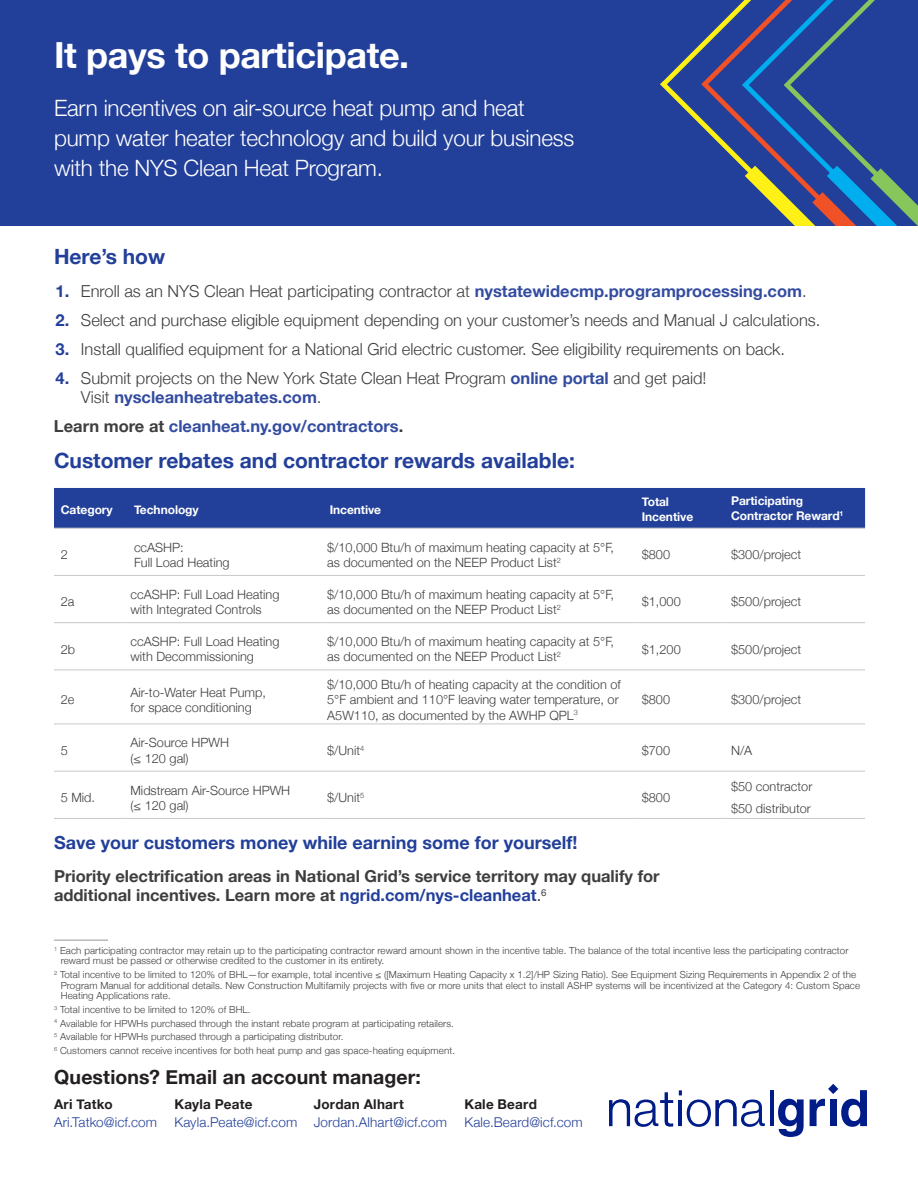
<style>
.page{position:relative;width:918px;height:1188px;background:#fff}
.page>*{position:absolute;margin:0;border:0;box-sizing:border-box;transform-origin:0 0}
.t1{font:700 36px "Helvetica Neue";letter-spacing:-.01em;color:#fff}
.t2{font:300 22.5px/30px "Helvetica Neue";letter-spacing:-.01em;color:#fff}
.t3{font:700 21px "Helvetica Neue";color:#223f99}
.t4{font:700 19.5px "Helvetica Neue";letter-spacing:.005em;color:#231f20}
.t5{font:700 18px "Helvetica Neue";color:#223f99}
.t6{font:300 16.5px/19.5px "Helvetica Neue";color:#3e3e3f}
.t7{font:700 16.5px/19.5px "Helvetica Neue";color:#3e3e3f}
.t8{font:700 16.5px "Helvetica Neue";color:#334ca0}
.t9{font:300 13.5px "Helvetica Neue";letter-spacing:.01em;color:#223f99}
.t10{font:700 13.5px "Helvetica Neue";letter-spacing:.02em;color:#231f20}
.t11{font:300 12.75px/15.3px "Helvetica Neue";color:#3e3e3f}
.t12{font:700 12px/15px "Helvetica Neue";letter-spacing:-.005em;color:#fff}
.t13{font:300 9.75px/10.5px "Helvetica Neue";letter-spacing:.01em;color:#3e3e3f}
.s1{font-weight:700;color:#223f99}
.s2{font-weight:700;color:#334ca0}
.s3{color:#3e3e3f}
.s4{color:#223f99}
.s5{font-weight:400}
</style>
<div class="page">
<div style="left:0;top:0;width:918px;height:226px;background:#223f99"></div>
<div style="left:54px;top:488px;width:811px;height:40px;background:#223f99"></div>
<hr style="left:54px;top:528px;width:73px;height:1px;background:#c7c8ca">
<hr style="left:127px;top:528px;width:196px;height:1px;background:#c7c8ca">
<hr style="left:323px;top:528px;width:312px;height:1px;background:#c7c8ca">
<hr style="left:635px;top:528px;width:89px;height:1px;background:#c7c8ca">
<hr style="left:724px;top:528px;width:141px;height:1px;background:#c7c8ca">
<hr style="left:54px;top:575px;width:73px;height:1px;background:#c7c8ca">
<hr style="left:127px;top:575px;width:196px;height:1px;background:#c7c8ca">
<hr style="left:323px;top:575px;width:312px;height:1px;background:#c7c8ca">
<hr style="left:635px;top:575px;width:89px;height:1px;background:#c7c8ca">
<hr style="left:724px;top:575px;width:141px;height:1px;background:#c7c8ca">
<hr style="left:54px;top:622px;width:73px;height:1px;background:#c7c8ca">
<hr style="left:127px;top:622px;width:196px;height:1px;background:#c7c8ca">
<hr style="left:323px;top:622px;width:312px;height:1px;background:#c7c8ca">
<hr style="left:635px;top:622px;width:89px;height:1px;background:#c7c8ca">
<hr style="left:724px;top:622px;width:141px;height:1px;background:#c7c8ca">
<hr style="left:54px;top:670px;width:73px;height:1px;background:#c7c8ca">
<hr style="left:127px;top:670px;width:196px;height:1px;background:#c7c8ca">
<hr style="left:323px;top:670px;width:312px;height:1px;background:#c7c8ca">
<hr style="left:635px;top:670px;width:89px;height:1px;background:#c7c8ca">
<hr style="left:724px;top:670px;width:141px;height:1px;background:#c7c8ca">
<hr style="left:54px;top:724px;width:73px;height:1px;background:#c7c8ca">
<hr style="left:127px;top:724px;width:196px;height:1px;background:#c7c8ca">
<hr style="left:323px;top:724px;width:312px;height:1px;background:#c7c8ca">
<hr style="left:635px;top:724px;width:89px;height:1px;background:#c7c8ca">
<hr style="left:724px;top:724px;width:141px;height:1px;background:#c7c8ca">
<hr style="left:54px;top:771px;width:73px;height:1px;background:#c7c8ca">
<hr style="left:127px;top:771px;width:196px;height:1px;background:#c7c8ca">
<hr style="left:323px;top:771px;width:312px;height:1px;background:#c7c8ca">
<hr style="left:635px;top:771px;width:89px;height:1px;background:#c7c8ca">
<hr style="left:724px;top:771px;width:141px;height:1px;background:#c7c8ca">
<hr style="left:54px;top:818px;width:73px;height:1px;background:#c7c8ca">
<hr style="left:127px;top:818px;width:196px;height:1px;background:#c7c8ca">
<hr style="left:323px;top:818px;width:312px;height:1px;background:#c7c8ca">
<hr style="left:635px;top:818px;width:89px;height:1px;background:#c7c8ca">
<hr style="left:724px;top:818px;width:141px;height:1px;background:#c7c8ca">
<hr style="left:54px;top:940px;width:54px;height:1px;background:#939598">
<svg style="left:660px;top:0;width:258px;height:226px"></svg>
<svg style="left:778px;top:1099px;width:26px;height:38px"></svg>
<svg style="left:810px;top:1084px;width:57px;height:43px"></svg>
<svg style="left:609px;top:1093px;width:64px;height:34px"></svg>
<svg style="left:679px;top:1090px;width:86px;height:37px"></svg>
<hr style="left:770px;top:1090px;width:3px;height:36px;background:#001c88">
<h1 class="t1" style="left:54px;top:33px;width:357px">It pays to participate.</h1>
<h2 class="t2" style="left:54px;top:92px;width:522px">Earn incentives on air-source heat pump and heat pump water heater technology and build your business with the NYS Clean Heat Program.</h2>
<h3 class="t3" style="left:54px;top:243px;width:113px">Here’s how</h3>
<h3 class="t6" style="left:56px;top:280px;width:753px"><span class="s1">1.</span> Enroll as an NYS Clean Heat participating contractor at <span class="s2">nystatewidecmp.programprocessing.com</span>.</h3>
<h3 class="t6" style="left:56px;top:309px;width:766px"><span class="s1">2.</span> Select and purchase eligible equipment depending on your customer’s needs and Manual J calculations.</h3>
<h3 class="t6" style="left:56px;top:338px;width:731px"><span class="s1">3.</span> Install qualified equipment for a National Grid electric customer. See eligibility requirements on back.</h3>
<h3 class="t6" style="left:81px;top:367px;width:627px;text-indent:-25px"><span class="s1">4.</span> Submit projects on the New York State Clean Heat Program <span class="s2">online portal</span> and get paid!<br>Visit <span class="s2">nyscleanheatrebates.com</span>.</h3>
<h3 class="t8" style="left:54px;top:416px;width:351px"><span class="s3">Learn more at</span> cleanheat.ny.gov/contractors<span class="s3">.</span></h3>
<h3 class="t3" style="left:54px;top:448px;width:523px">Customer rebates and contractor rewards available:</h3>
<p class="t12" style="left:61px;top:502px;width:54px">Category</p>
<p class="t12" style="left:134px;top:502px;width:66px">Technology</p>
<p class="t12" style="left:330px;top:502px;width:53px">Incentive</p>
<p class="t12" style="left:642px;top:494px;width:53px">Total<br>Incentive</p>
<p class="t12" style="left:731px;top:493px;width:114px">Participating<br>Contractor Reward<sup>1</sup></p>
<h3 class="t11" style="left:61px;top:546px;width:9px">2</h3>
<h3 class="t11" style="left:134px;top:538px;width:97px">ccASHP:<br>Full Load Heating</h3>
<h3 class="t11" style="left:327px;top:538px;width:288px">$/10,000 Btu/h of maximum heating capacity at 5°F, as documented on the NEEP Product List<sup>2</sup></h3>
<h3 class="t11" style="left:642px;top:546px;width:30px">$800</h3>
<h3 class="t11" style="left:731px;top:546px;width:72px">$300/project</h3>
<h3 class="t11" style="left:61px;top:593px;width:15px">2a</h3>
<h3 class="t11" style="left:131px;top:586px;width:151px">ccASHP: Full Load Heating with Integrated Controls</h3>
<h3 class="t11" style="left:327px;top:586px;width:288px">$/10,000 Btu/h of maximum heating capacity at 5°F, as documented on the NEEP Product List<sup>2</sup></h3>
<h3 class="t11" style="left:642px;top:593px;width:40px">$1,000</h3>
<h3 class="t11" style="left:731px;top:593px;width:72px">$500/project</h3>
<h3 class="t11" style="left:61px;top:641px;width:16px">2b</h3>
<h3 class="t11" style="left:131px;top:633px;width:151px">ccASHP: Full Load Heating with Decommissioning</h3>
<h3 class="t11" style="left:327px;top:633px;width:288px">$/10,000 Btu/h of maximum heating capacity at 5°F, as documented on the NEEP Product List<sup>2</sup></h3>
<h3 class="t11" style="left:642px;top:641px;width:40px">$1,200</h3>
<h3 class="t11" style="left:731px;top:641px;width:72px">$500/project</h3>
<h3 class="t11" style="left:61px;top:691px;width:15px">2e</h3>
<h3 class="t11" style="left:131px;top:684px;width:137px">Air-to-Water Heat Pump, for space conditioning</h3>
<h3 class="t11" style="left:327px;top:676px;width:295px">$/10,000 Btu/h of heating capacity at the condition of<br>5°F ambient and 110°F leaving water temperature, or<br>A5W110, as documented by the AWHP QPL<sup>3</sup></h3>
<h3 class="t11" style="left:642px;top:691px;width:30px">$800</h3>
<h3 class="t11" style="left:731px;top:691px;width:72px">$300/project</h3>
<h3 class="t11" style="left:61px;top:742px;width:9px">5</h3>
<h3 class="t11" style="left:131px;top:734px;width:100px">Air-Source HPWH (≤ 120 gal)</h3>
<h3 class="t11" style="left:327px;top:742px;width:39px">$/Unit<sup>4</sup></h3>
<h3 class="t11" style="left:642px;top:742px;width:30px">$700</h3>
<h3 class="t11" style="left:731px;top:742px;width:23px">N/A</h3>
<h3 class="t11" style="left:61px;top:789px;width:36px">5 Mid.</h3>
<h3 class="t11" style="left:131px;top:781px;width:161px">Midstream Air-Source HPWH (≤ 120 gal)</h3>
<h3 class="t11" style="left:327px;top:789px;width:39px">$/Unit<sup>5</sup></h3>
<h3 class="t11" style="left:642px;top:789px;width:30px">$800</h3>
<h3 class="t11" style="left:731px;top:775px;width:83px;line-height:22px">$50 contractor $50 distributor</h3>
<h3 class="t5" style="left:54px;top:831px;width:525px">Save your customers money while earning some for yourself!</h3>
<h3 class="t7" style="left:54px;top:866px;width:607px">Priority electrification areas in National Grid’s service territory may qualify for additional incentives. Learn more at <span class="s4">ngrid.com/nys-cleanheat</span><span class="s5">.</span><sup>6</sup></h3>
<p class="t13" style="left:61px;top:944px;width:789px;text-indent:-7px"><sup>1</sup> Each participating contractor may retain up to the participating contractor reward amount shown in the incentive table. The balance of the total incentive less the participating contractor reward must be passed or otherwise credited to the customer in its entirety.</p>
<p class="t13" style="left:61px;top:969px;width:801px;text-indent:-7px"><sup>2</sup> Total incentive to be limited to 120% of BHL—for example, total incentive ≤ ([Maximum Heating Capacity x 1.2]/HP Sizing Ratio). See Equipment Sizing Requirements in Appendix 2 of the<br>Program Manual for additional details. New Construction Multifamily projects with five or more units that elect to install ASHP systems will be incentivized at the Category 4: Custom Space<br>Heating Applications rate.</p>
<p class="t13" style="left:54px;top:1002px;width:403px;line-height:13.8px"><sup>3</sup> Total incentive to be limited to 120% of BHL.<br><sup>4</sup> Available for HPWHs purchased through the instant rebate program at participating retailers.<br><sup>5</sup> Available for HPWHs purchased through a participating distributor.<br><sup>6</sup> Customers cannot receive incentives for both heat pump and gas space-heating equipment.</p>
<h3 class="t4" style="left:54px;top:1065px;width:368px">Questions? Email an account manager:</h3>
<h3 class="t10" style="left:54px;top:1096px;width:60px">Ari Tatko</h3>
<h3 class="t9" style="left:54px;top:1112px;width:105px">Ari.Tatko@icf.com</h3>
<h3 class="t10" style="left:174px;top:1096px;width:80px">Kayla Peate</h3>
<h3 class="t9" style="left:174px;top:1112px;width:124px">Kayla.Peate@icf.com</h3>
<h3 class="t10" style="left:314px;top:1096px;width:92px">Jordan Alhart</h3>
<h3 class="t9" style="left:314px;top:1112px;width:135px">Jordan.Alhart@icf.com</h3>
<h3 class="t10" style="left:464px;top:1096px;width:74px">Kale Beard</h3>
<h3 class="t9" style="left:464px;top:1112px;width:120px">Kale.Beard@icf.com</h3>
</div>
